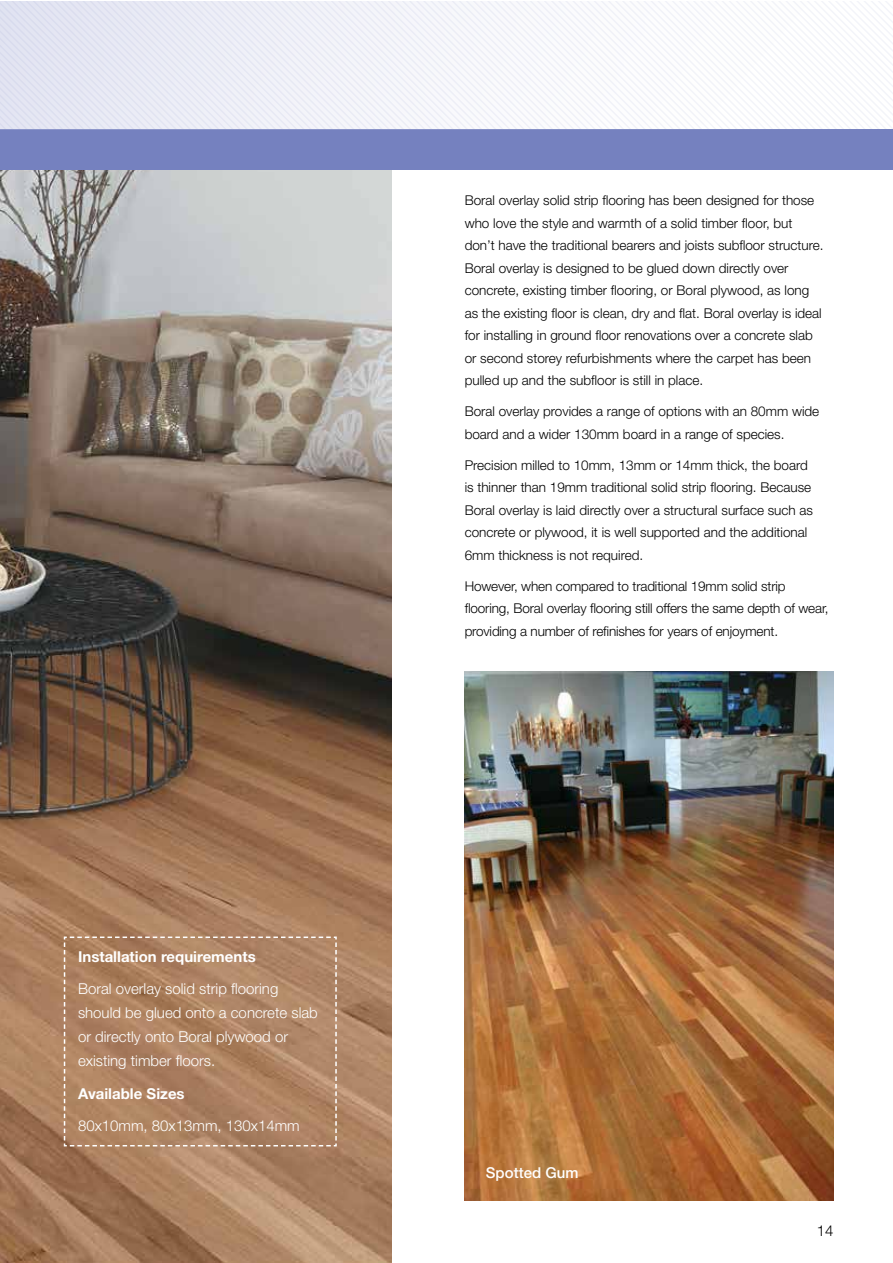
<style>
.page{position:relative;width:893px;height:1263px;background:#fff}
.page>*{position:absolute;margin:0;border:0;box-sizing:border-box;transform-origin:0 0}
.t1{font:300 15px/24px "Helvetica Neue LT Std";color:#fff}
.t2{font:700 15px "Helvetica Neue LT Std";color:#fff}
.t3{font:500 15px "Helvetica Neue LT Std";color:#fff}
.t4{font:300 15px "Helvetica Neue LT Std";color:#000}
.t5{font:300 13.5px/22.5px "Helvetica Neue LT Std";color:#000}
</style>
<div class="page">
<img style="left:0;top:170px;width:391px;height:1093px">
<div style="left:0;top:129px;width:892px;height:41px;background:#7581bf"></div>
<svg style="left:0;top:1px;width:892px;height:128px;fill:#f3f4f9"></svg>
<img style="left:465px;top:672px;width:368px;height:528px">
<svg style="left:63px;top:936px;width:275px;height:211px;background:#af8565"></svg>
<p class="t2" style="left:78px;top:947px;width:179px">Installation requirements</p>
<p class="t1" style="left:78px;top:976px;width:241px">Boral overlay solid strip flooring should be glued onto a concrete slab or directly onto Boral plywood or existing timber floors.</p>
<p class="t2" style="left:78px;top:1084px;width:108px">Available Sizes</p>
<p class="t1" style="left:78px;top:1113px;width:223px">80x10mm, 80x13mm, 130x14mm</p>
<p class="t5" style="left:465px;top:189px;width:360px">Boral overlay solid strip flooring has been designed for those who love the style and warmth of a solid timber floor, but don’t have the traditional bearers and joists subfloor structure.<br>Boral overlay is designed to be glued down directly over concrete, existing timber flooring, or Boral plywood, as long as the existing floor is clean, dry and flat. Boral overlay is ideal for installing in ground floor renovations over a concrete slab or second storey refurbishments where the carpet has been pulled up and the subfloor is still in place.</p>
<p class="t5" style="left:465px;top:400px;width:356px">Boral overlay provides a range of options with an 80mm wide board and a wider 130mm board in a range of species.</p>
<p class="t5" style="left:465px;top:453px;width:350px">Precision milled to 10mm, 13mm or 14mm thick, the board is thinner than 19mm traditional solid strip flooring. Because Boral overlay is laid directly over a structural surface such as concrete or plywood, it is well supported and the additional 6mm thickness is not required.</p>
<p class="t5" style="left:465px;top:574px;width:365px">However, when compared to traditional 19mm solid strip flooring, Boral overlay flooring still offers the same depth of wear, providing a number of refinishes for years of enjoyment.</p>
<p class="t3" style="left:486px;top:1164px;width:94px">Spotted Gum</p>
<p class="t4" style="left:817px;top:1222px;width:18px">14</p>
</div>
